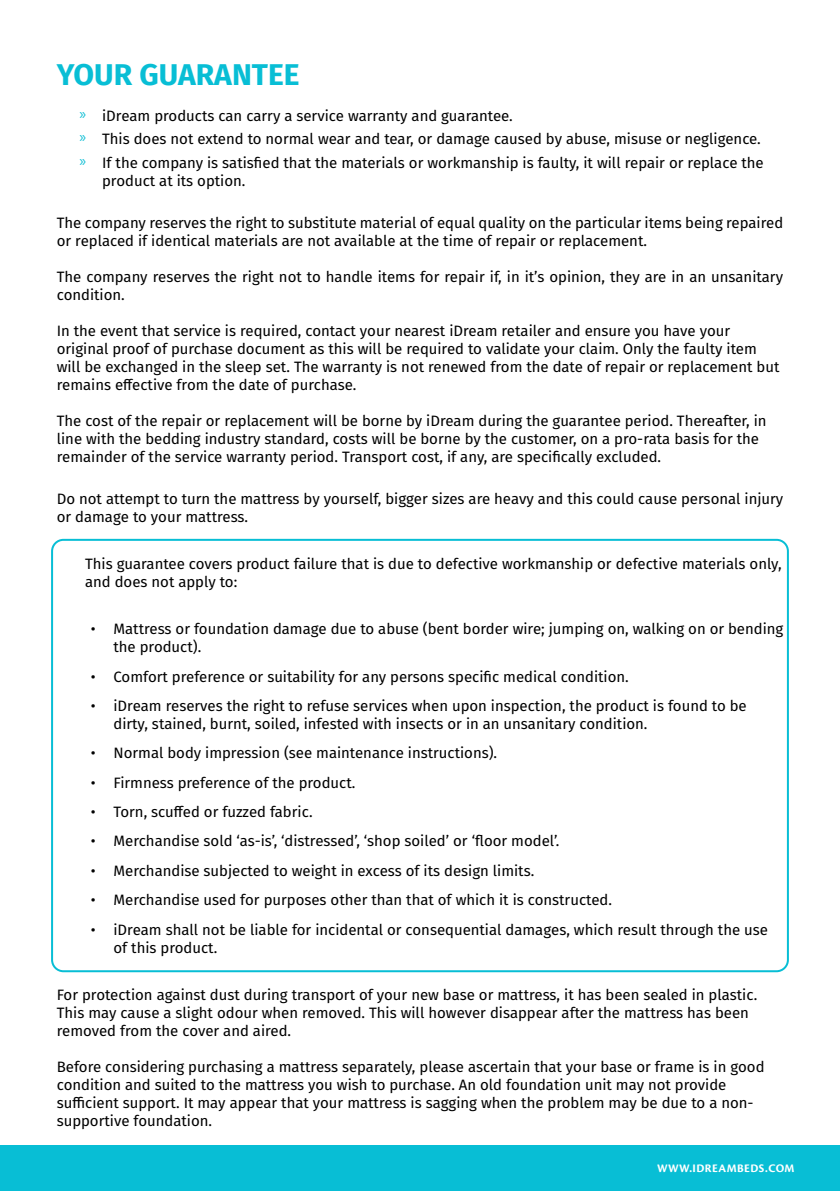
<style>
.page{position:relative;width:840px;height:1191px;background:#fff}
.page>*{position:absolute;margin:0;border:0;box-sizing:border-box;transform-origin:0 0}
.t1{font:700 30px "Fira Sans";color:#08bed5}
.t2{font:15px/18px "Fira Sans";color:#000}
.t3{font:700 12px "Cronos Pro";letter-spacing:.04em;color:#fff}
.s1{font-family:"Myriad Pro";font-size:16px;color:#12bfd5}
</style>
<div class="page">
<div style="left:51px;top:539px;width:737px;height:433px;border:2px solid #08bed5;border-radius:11px"></div>
<div style="left:0;top:1145px;width:839px;height:46px;background:#08bed5"></div>
<h1 class="t1" style="left:57px;top:49px;width:244px">YOUR GUARANTEE</h1>
<p class="t2" style="left:79px;top:103px;width:685px;line-height:23.6px"><span class="s1">»</span> iDream products can carry a service warranty and guarantee.<br><span class="s1">»</span> This does not extend to normal wear and tear, or damage caused by abuse, misuse or negligence. <span class="s1">»</span> If the company is satisfied that the materials or workmanship is faulty, it will repair or replace the</p>
<p class="t2" style="left:102px;top:171px;width:145px">product at its option.</p>
<p class="t2" style="left:57px;top:213px;width:727px">The company reserves the right to substitute material of equal quality on the particular items being repaired or replaced if identical materials are not available at the time of repair or replacement.</p>
<p class="t2" style="left:57px;top:267px;width:727px">The company reserves the right not to handle items for repair if, in it’s opinion, they are in an unsanitary condition.</p>
<p class="t2" style="left:57px;top:321px;width:723px">In the event that service is required, contact your nearest iDream retailer and ensure you have your original proof of purchase document as this will be required to validate your claim. Only the faulty item will be exchanged in the sleep set. The warranty is not renewed from the date of repair or replacement but remains effective from the date of purchase.</p>
<p class="t2" style="left:57px;top:411px;width:711px">The cost of the repair or replacement will be borne by iDream during the guarantee period. Thereafter, in line with the bedding industry standard, costs will be borne by the customer, on a pro-rata basis for the remainder of the service warranty period. Transport cost, if any, are specifically excluded.</p>
<p class="t2" style="left:57px;top:489px;width:727px">Do not attempt to turn the mattress by yourself, bigger sizes are heavy and this could cause personal injury or damage to your mattress.</p>
<p class="t2" style="left:85px;top:554px;width:697px">This guarantee covers product failure that is due to defective workmanship or defective materials only, and does not apply to:</p>
<p class="t2" style="left:113px;top:619px;width:671px;text-indent:-23px">• Mattress or foundation damage due to abuse (bent border wire; jumping on, walking on or bending the product).</p>
<p class="t2" style="left:91px;top:667px;width:539px">• Comfort preference or suitability for any persons specific medical condition.</p>
<p class="t2" style="left:113px;top:696px;width:634px;text-indent:-23px">• iDream reserves the right to refuse services when upon inspection, the product is found to be dirty, stained, burnt, soiled, infested with insects or in an unsanitary condition.</p>
<p class="t2" style="left:91px;top:743px;width:407px">• Normal body impression (see maintenance instructions).</p>
<p class="t2" style="left:91px;top:773px;width:266px">• Firmness preference of the product.</p>
<p class="t2" style="left:91px;top:802px;width:223px">• Torn, scuffed or fuzzed fabric.</p>
<p class="t2" style="left:91px;top:832px;width:470px">• Merchandise sold ‘as-is’, ‘distressed’, ‘shop soiled’ or ‘floor model’.</p>
<p class="t2" style="left:91px;top:861px;width:445px">• Merchandise subjected to weight in excess of its design limits.</p>
<p class="t2" style="left:91px;top:890px;width:522px">• Merchandise used for purposes other than that of which it is constructed.</p>
<p class="t2" style="left:113px;top:920px;width:655px;text-indent:-23px">• iDream shall not be liable for incidental or consequential damages, which result through the use of this product.</p>
<p class="t2" style="left:57px;top:985px;width:701px">For protection against dust during transport of your new base or mattress, it has been sealed in plastic.<br>This may cause a slight odour when removed. This will however disappear after the mattress has been removed from the cover and aired.</p>
<p class="t2" style="left:57px;top:1057px;width:709px">Before considering purchasing a mattress separately, please ascertain that your base or frame is in good condition and suited to the mattress you wish to purchase. An old foundation unit may not provide sufficient support. It may appear that your mattress is sagging when the problem may be due to a non&shy;supportive foundation.</p>
<p class="t3" style="left:656px;top:1160px;width:139px">WWW.IDREAMBEDS.COM</p>
</div>
